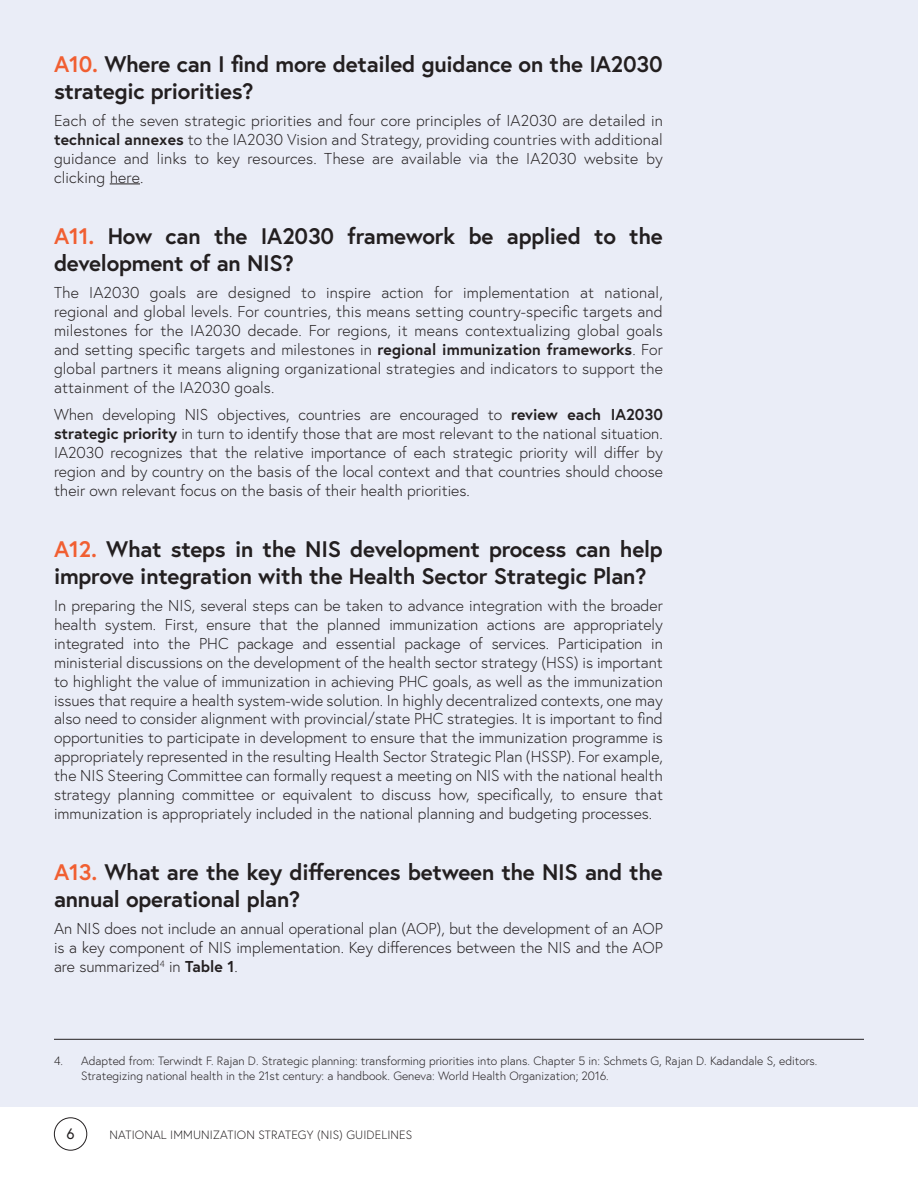
<style>
.page{position:relative;width:918px;height:1188px;background:#fff}
.page>*{position:absolute;margin:0;border:0;box-sizing:border-box;transform-origin:0 0}
.t1{font:700 22.5px/27px "Europa";letter-spacing:-.01em;color:#231f20}
.t2{font:300 15.75px/18.9px "Europa";color:#231f20;text-align:justify}
.t3{font:15px "Europa";color:#231f20}
.t4{font:300 12px/15px "Europa";color:#231f20}
.s1{color:#f15f32}
.s2{font-weight:700}
</style>
<div class="page">
<div style="left:0;top:0;width:918px;height:1107px;background:#eaedf7"></div>
<div style="left:54px;top:1117px;width:33px;height:34px;border:1px solid #231f20;border-radius:50%"></div>
<hr style="left:110px;top:184px;width:30px;height:1px;background:#231f20">
<hr style="left:54px;top:1039px;width:810px;height:1px;background:#231f20">
<p class="t1" style="left:54px;top:50px;width:610px"><span class="s1">A10.</span> Where can I find more detailed guidance on the IA2030 strategic priorities?</p>
<p class="t2" style="left:54px;top:111px;width:610px">Each of the seven strategic priorities and four core principles of IA2030 are detailed in <span class="s2">technical annexes</span> to the IA2030 Vision and Strategy, providing countries with additional guidance and links to key resources. These are available via the IA2030 website by clicking here.</p>
<p class="t1" style="left:54px;top:222px;width:610px"><span class="s1">A11.</span> How can the IA2030 framework be applied to the development of an NIS?</p>
<p class="t2" style="left:54px;top:283px;width:610px">The IA2030 goals are designed to inspire action for implementation at national, regional and global levels. For countries, this means setting country-specific targets and milestones for the IA2030 decade. For regions, it means contextualizing global goals and setting specific targets and milestones in <span class="s2">regional immunization frameworks</span>. For global partners it means aligning organizational strategies and indicators to support the attainment of the IA2030 goals.</p>
<p class="t2" style="left:54px;top:405px;width:610px">When developing NIS objectives, countries are encouraged to <span class="s2">review each IA2030 strategic priority</span> in turn to identify those that are most relevant to the national situation.<br>IA2030 recognizes that the relative importance of each strategic priority will differ by region and by country on the basis of the local context and that countries should choose their own relevant focus on the basis of their health priorities.</p>
<p class="t1" style="left:54px;top:535px;width:610px"><span class="s1">A12.</span> What steps in the NIS development process can help improve integration with the Health Sector Strategic Plan?</p>
<p class="t2" style="left:54px;top:596px;width:610px">In preparing the NIS, several steps can be taken to advance integration with the broader health system. First, ensure that the planned immunization actions are appropriately integrated into the PHC package and essential package of services. Participation in ministerial discussions on the development of the health sector strategy (HSS) is important to highlight the value of immunization in achieving PHC goals, as well as the immunization issues that require a health system-wide solution. In highly decentralized contexts, one may also need to consider alignment with provincial/state PHC strategies. It is important to find opportunities to participate in development to ensure that the immunization programme is appropriately represented in the resulting Health Sector Strategic Plan (HSSP). For example, the NIS Steering Committee can formally request a meeting on NIS with the national health strategy planning committee or equivalent to discuss how, specifically, to ensure that immunization is appropriately included in the national planning and budgeting processes.</p>
<p class="t1" style="left:54px;top:858px;width:610px"><span class="s1">A13.</span> What are the key differences between the NIS and the annual operational plan?</p>
<p class="t2" style="left:54px;top:919px;width:610px">An NIS does not include an annual operational plan (AOP), but the development of an AOP is a key component of NIS implementation. Key differences between the NIS and the AOP are summarized<sup>4</sup> in <span class="s2">Table 1</span>.</p>
<p class="t4" style="left:81px;top:1053px;width:738px;text-indent:-27px">4. Adapted from: Terwindt F. Rajan D. Strategic planning: transforming priorities into plans. Chapter 5 in: Schmets G, Rajan D. Kadandale S, editors.<br>Strategizing national health in the 21st century: a handbook. Geneva: World Health Organization; 2016.</p>
<p class="t3" style="left:67px;top:1124px;width:10px">6</p>
<p class="t4" style="left:109px;top:1127px;width:304px">NATIONAL IMMUNIZATION STRATEGY (NIS) GUIDELINES</p>
</div>
